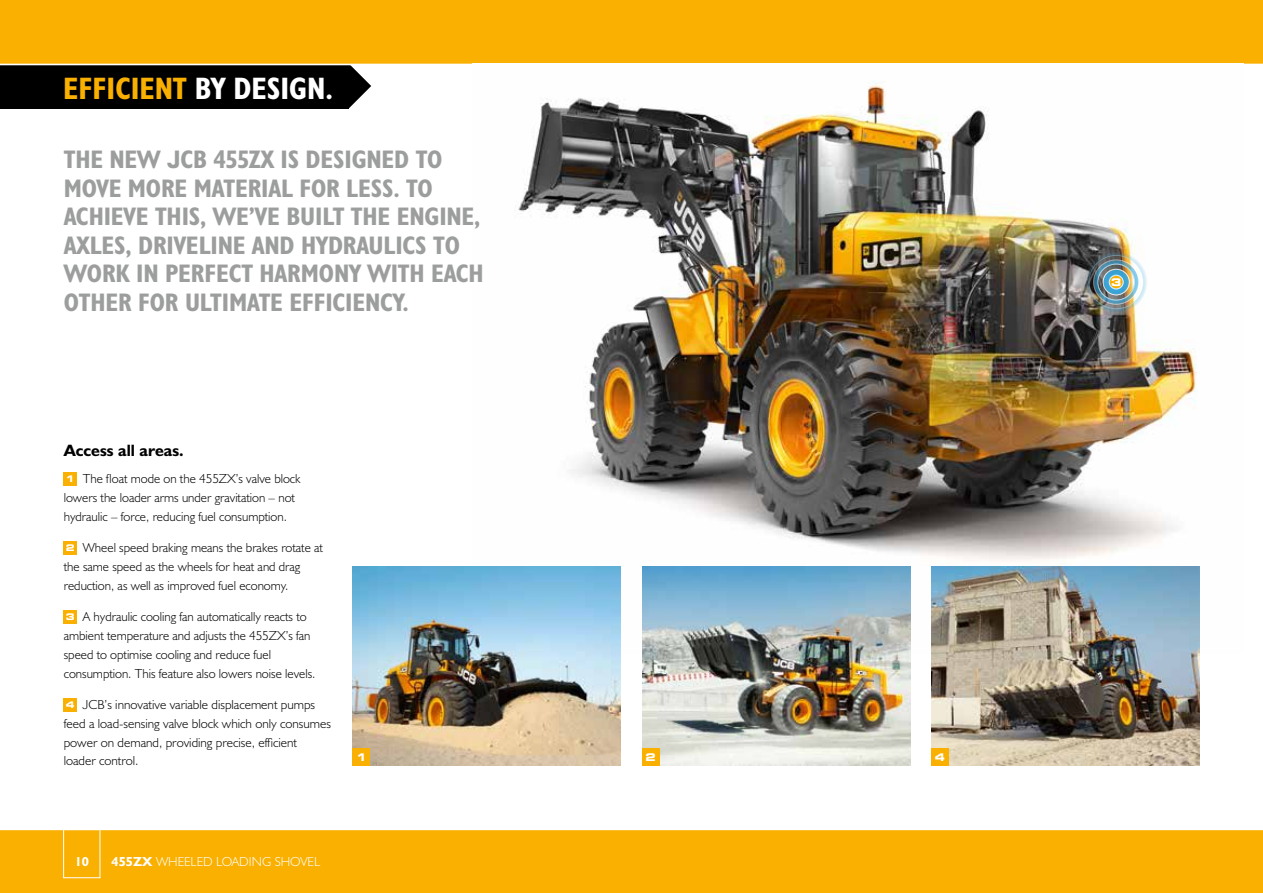
<style>
.page{position:relative;width:1263px;height:893px;background:#fff}
.page>*{position:absolute;margin:0;border:0;box-sizing:border-box;transform-origin:0 0}
.t1{font:31.2px "JCB Bold Condensed";color:#f9b000}
.t2{font:25.5px/28.5px "JCB Bold Condensed";letter-spacing:-.005em;color:#9c9d9d}
.t3{font:16.5px "JCB Bold";color:#000}
.t4{font:13.2px/18.8px "JCB Light";color:#000}
.t5{font:13.2px "JCB Light";color:#fff}
.t6{font:13.2px "JCB Bold";color:#fff}
.t7{font:700 expanded 10.5px "Square 721 BT";color:#fff}
.s1{color:#fff}
.s2{font-family:"Square 721 BT";font-weight:700;font-stretch:expanded;font-size:9.15px;color:#fff}
.s3{font-family:"JCB Bold"}
</style>
<div class="page">
<div style="left:0;top:829px;width:1263px;height:64px;background:#f9b000"></div>
<hr style="left:0;top:829px;width:1263px;height:1px;background:#fff">
<svg style="left:348px;top:65px;width:23px;height:44px"></svg>
<div style="left:0;top:52px;width:348px;height:57px;background:#000"></div>
<div style="left:0;top:0;width:1263px;height:64px;background:#f9b000"></div>
<hr style="left:0;top:64px;width:1263px;height:1px;background:#fff">
<img style="left:473px;top:63px;width:771px;height:590px">
<div style="left:63px;top:829px;width:37px;height:49px;border:1px solid #fff"></div>
<div style="left:64px;top:472px;width:13px;height:13px;background:#f9b000"></div>
<div style="left:64px;top:541px;width:13px;height:13px;background:#f9b000"></div>
<div style="left:64px;top:610px;width:13px;height:13px;background:#f9b000"></div>
<div style="left:64px;top:698px;width:13px;height:13px;background:#f9b000"></div>
<img style="left:642px;top:567px;width:268px;height:198px">
<img style="left:353px;top:567px;width:268px;height:198px">
<img style="left:931px;top:567px;width:268px;height:198px">
<div style="left:353px;top:748px;width:17px;height:17px;background:#f9b000"></div>
<div style="left:642px;top:748px;width:17px;height:17px;background:#f9b000"></div>
<div style="left:931px;top:748px;width:17px;height:17px;background:#f9b000"></div>
<img style="left:1084px;top:250px;width:64px;height:64px">
<h1 class="t1" style="left:63px;top:69px;width:271px">EFFICIENT <span class="s1">BY DESIGN.</span></h1>
<h2 class="t2" style="left:64px;top:145px;width:421px">THE NEW JCB 455ZX IS DESIGNED TO MOVE MORE MATERIAL FOR LESS. TO ACHIEVE THIS, WE’VE BUILT THE ENGINE, AXLES, DRIVELINE AND HYDRAULICS TO WORK IN PERFECT HARMONY WITH EACH OTHER FOR ULTIMATE EFFICIENCY.</h2>
<p class="t3" style="left:64px;top:440px;width:121px">Access all areas.</p>
<p class="t4" style="left:64px;top:469px;width:238px"><span class="s2">1</span> The float mode on the 455ZX’s valve block lowers the loader arms under gravitation – not hydraulic – force, reducing fuel consumption.</p>
<p class="t4" style="left:64px;top:538px;width:261px"><span class="s2">2</span> Wheel speed braking means the brakes rotate at the same speed as the wheels for heat and drag reduction, as well as improved fuel economy.</p>
<p class="t4" style="left:64px;top:607px;width:253px"><span class="s2">3</span> A hydraulic cooling fan automatically reacts to ambient temperature and adjusts the 455ZX’s fan speed to optimise cooling and reduce fuel consumption. This feature also lowers noise levels.</p>
<p class="t4" style="left:64px;top:695px;width:269px"><span class="s2">4</span> JCB’s innovative variable displacement pumps feed a load-sensing valve block which only consumes power on demand, providing precise, efficient loader control.</p>
<p class="t7" style="left:356px;top:751px;width:12px">1</p>
<p class="t7" style="left:645px;top:751px;width:12px">2</p>
<p class="t7" style="left:935px;top:751px;width:12px">4</p>
<p class="t6" style="left:75px;top:853px;width:16px">10</p>
<p class="t5" style="left:112px;top:853px;width:210px"><span class="s3">455ZX</span> WHEELED LOADING SHOVEL</p>
<p class="t7" style="left:1111px;top:276px;width:12px">3</p>
</div>
